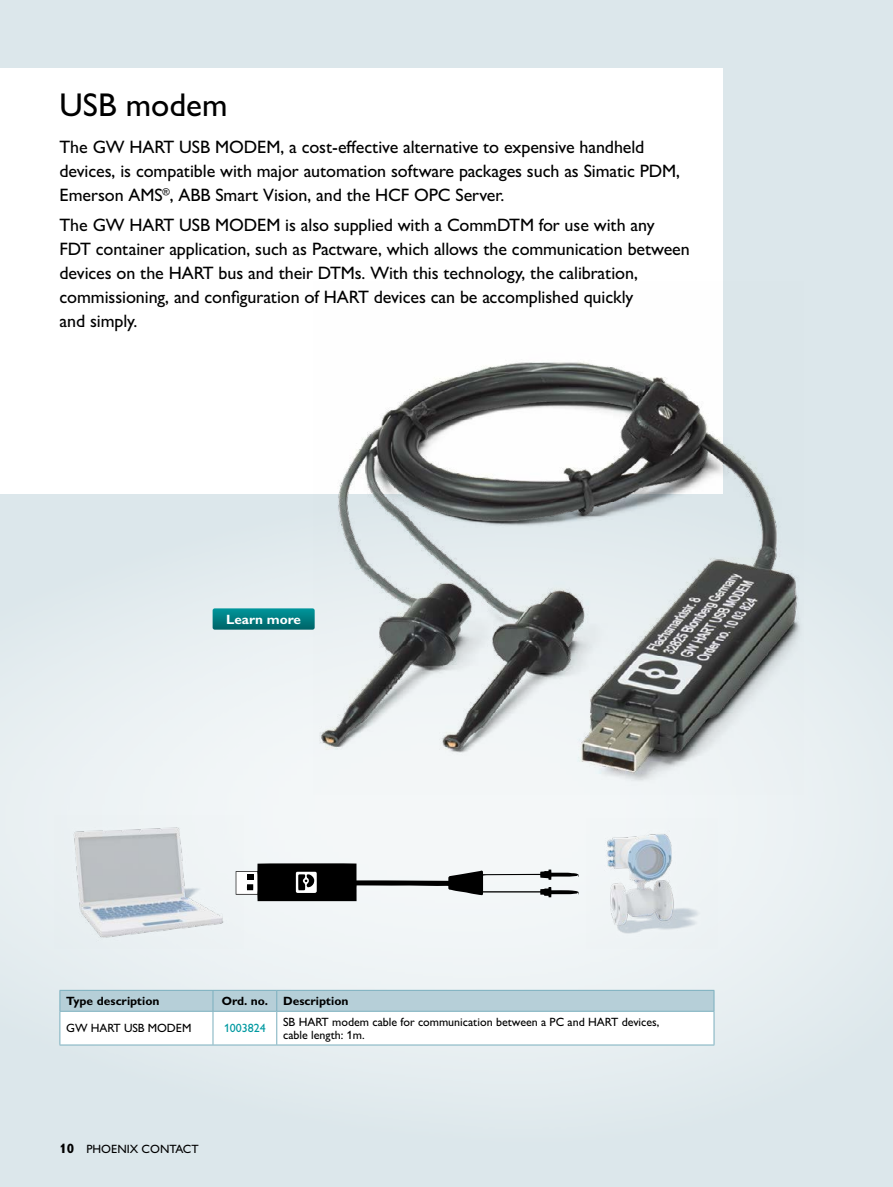
<style>
.page{position:relative;width:893px;height:1187px;background:#fff}
.page>*{position:absolute;margin:0;border:0;box-sizing:border-box;transform-origin:0 0}
.t1{font:33px "Px C Gill Alt One";color:#000}
.t2{font:18px/24px "Px C Gill Alt One";letter-spacing:-.005em;color:#000}
.t3{font:700 13.5px "Px C Gill Alt One";color:#fff}
.t4{font:12px/12.8px "Px C Gill Alt One";color:#000}
.t5{font:700 12px "Px C Gill Alt One";color:#000}
.t6{font:12px "Px C Gill Alt One";letter-spacing:-.005em;color:#0099a1}
.s1{font-weight:700;font-size:13.5px}
</style>
<div class="page">
<div style="left:0;top:0;width:893px;height:1186px;background:#dce7eb"></div>
<svg style="left:0;top:493px;width:867px;height:571px;fill:#e9f0f2"></svg>
<div style="left:0;top:68px;width:723px;height:425px;background:#fff"></div>
<hr style="left:60px;top:989px;width:153px;height:1px;background:#7aafbe">
<hr style="left:213px;top:989px;width:64px;height:1px;background:#7aafbe">
<hr style="left:277px;top:989px;width:437px;height:1px;background:#7aafbe">
<svg style="left:60px;top:990px;width:655px;height:54px;background:#e0eaee"></svg>
<hr style="left:60px;top:1010px;width:153px;height:1px;background:#7aafbe">
<hr style="left:60px;top:1011px;width:1px;height:33px;background:#7aafbe">
<hr style="left:213px;top:1010px;width:64px;height:1px;background:#7aafbe">
<hr style="left:213px;top:1011px;width:1px;height:33px;background:#7aafbe">
<hr style="left:277px;top:1010px;width:437px;height:1px;background:#7aafbe">
<hr style="left:276px;top:1011px;width:1px;height:33px;background:#7aafbe">
<hr style="left:714px;top:1011px;width:1px;height:33px;background:#7aafbe">
<hr style="left:60px;top:1044px;width:153px;height:1px;background:#7aafbe">
<hr style="left:213px;top:1044px;width:64px;height:1px;background:#7aafbe">
<hr style="left:277px;top:1044px;width:437px;height:1px;background:#7aafbe">
<img style="left:313px;top:362px;width:490px;height:432px">
<img style="left:55px;top:815px;width:189px;height:133px">
<img style="left:587px;top:818px;width:130px;height:130px">
<svg style="left:236px;top:863px;width:342px;height:38px;background:#929494"></svg>
<svg style="left:213px;top:608px;width:102px;height:21px;background:#057f84"></svg>
<h1 class="t1" style="left:60px;top:85px;width:169px">USB modem</h1>
<p class="t2" style="left:60px;top:135px;width:622px">The GW HART USB MODEM, a cost-effective alternative to expensive handheld devices, is compatible with major automation software packages such as Simatic PDM,<br>Emerson AMS<sup>®</sup>, ABB Smart Vision, and the HCF OPC Server.</p>
<p class="t2" style="left:60px;top:213px;width:632px">The GW HART USB MODEM is also supplied with a CommDTM for use with any FDT container application, such as Pactware, which allows the communication between devices on the HART bus and their DTMs. With this technology, the calibration, commissioning, and configuration of HART devices can be accomplished quickly<br>and simply.</p>
<p class="t3" style="left:226px;top:610px;width:77px">Learn more</p>
<p class="t5" style="left:66px;top:993px;width:95px">Type description</p>
<p class="t5" style="left:222px;top:993px;width:48px">Ord. no.</p>
<p class="t5" style="left:283px;top:993px;width:67px">Description</p>
<p class="t4" style="left:66px;top:1021px;width:127px">GW HART USB MODEM</p>
<p class="t6" style="left:224px;top:1020px;width:43px">1003824</p>
<p class="t4" style="left:283px;top:1015px;width:378px">SB HART modem cable for communication between a PC and HART devices, cable length: 1m.</p>
<p class="t4" style="left:60px;top:1142px;width:141px"><span class="s1">10</span> PHOENIX CONTACT</p>
</div>
